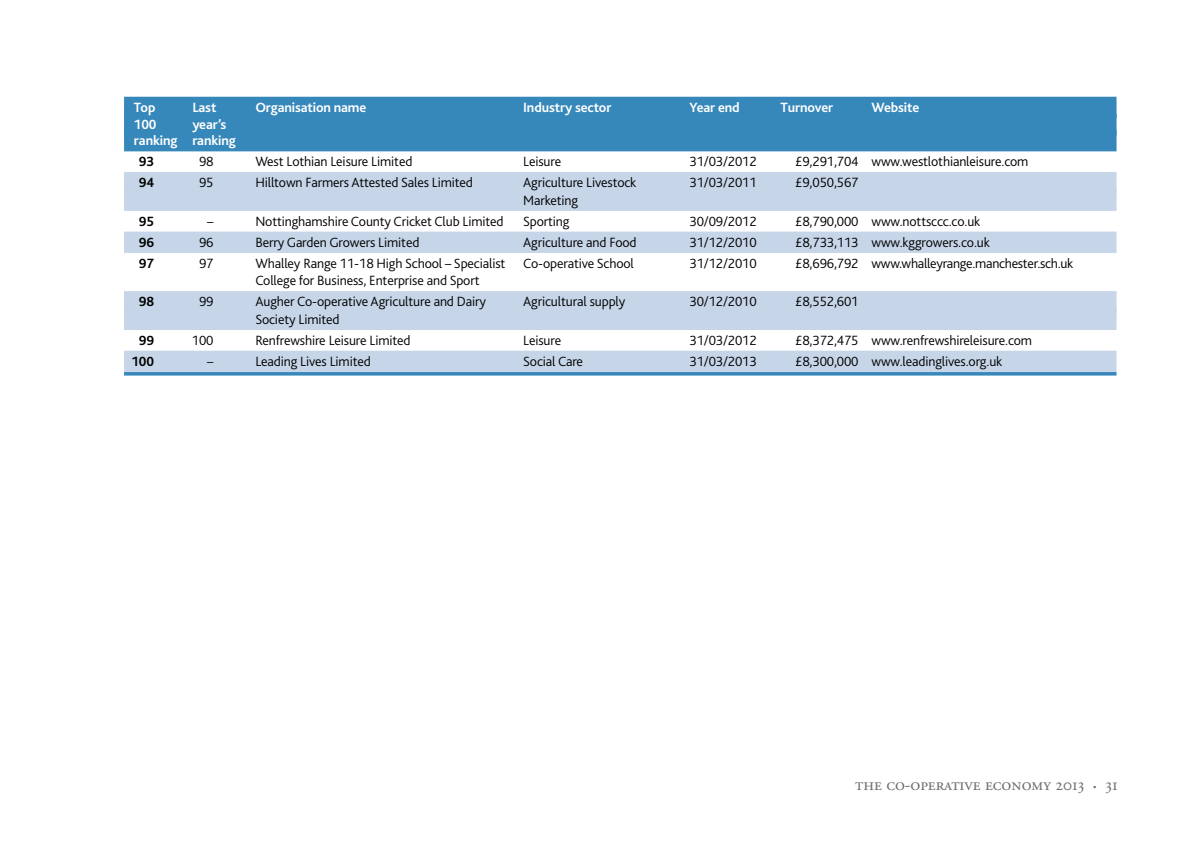
<style>
.page{position:relative;width:1191px;height:844px;background:#fff}
.page>*{position:absolute;margin:0;border:0;box-sizing:border-box;transform-origin:0 0}
.t1{font:17.5px "Adobe Garamond Regular SC";color:#6d6e71}
.t2{font:300 14px "Bliss 2";letter-spacing:-.01em;color:#000}
.t3{font:700 14px/15.8px "Bliss 2";letter-spacing:-.01em;color:#fff}
.t4{font:700 14px "Bliss 2";color:#000}
.s1{font-size:8.75px}
</style>
<div class="page">
<div style="left:124px;top:97px;width:992px;height:21px;background:#3687ba"></div>
<div style="left:124px;top:114px;width:992px;height:22px;background:#3687ba"></div>
<div style="left:124px;top:130px;width:992px;height:21px;background:#3687ba"></div>
<div style="left:124px;top:172px;width:992px;height:21px;background:#c6d5e8"></div>
<div style="left:124px;top:189px;width:992px;height:22px;background:#c6d5e8"></div>
<div style="left:124px;top:231px;width:992px;height:22px;background:#c6d5e8"></div>
<div style="left:124px;top:291px;width:992px;height:21px;background:#c6d5e8"></div>
<div style="left:124px;top:308px;width:992px;height:22px;background:#c6d5e8"></div>
<div style="left:124px;top:350px;width:992px;height:22px;background:#c6d5e8"></div>
<hr style="left:124px;top:372px;width:992px;height:3px;background:#3687ba">
<p class="t3" style="left:134px;top:99px;width:23px">Top</p>
<p class="t3" style="left:192px;top:99px;width:26px">Last</p>
<p class="t3" style="left:255px;top:99px;width:112px">Organisation name</p>
<p class="t3" style="left:523px;top:99px;width:90px">Industry sector</p>
<p class="t3" style="left:689px;top:99px;width:52px">Year end</p>
<p class="t3" style="left:780px;top:99px;width:54px">Turnover</p>
<p class="t3" style="left:871px;top:99px;width:49px">Website</p>
<p class="t3" style="left:134px;top:116px;width:24px">100</p>
<p class="t3" style="left:134px;top:116px;width:103px;text-indent:58px">year’s ranking ranking</p>
<p class="t4" style="left:139px;top:153px;width:17px">93</p>
<p class="t2" style="left:199px;top:153px;width:16px">98</p>
<p class="t2" style="left:255px;top:153px;width:159px">West Lothian Leisure Limited</p>
<p class="t2" style="left:523px;top:153px;width:39px">Leisure</p>
<p class="t2" style="left:689px;top:153px;width:69px">31/03/2012</p>
<p class="t2" style="left:795px;top:153px;width:235px">£9,291,704 www.westlothianleisure.com</p>
<p class="t4" style="left:139px;top:174px;width:17px">94</p>
<p class="t2" style="left:199px;top:174px;width:16px">95</p>
<p class="t2" style="left:255px;top:174px;width:219px">Hilltown Farmers Attested Sales Limited</p>
<p class="t2" style="left:523px;top:174px;width:115px">Agriculture Livestock</p>
<p class="t2" style="left:689px;top:174px;width:69px">31/03/2011</p>
<p class="t2" style="left:795px;top:174px;width:65px">£9,050,567</p>
<p class="t2" style="left:523px;top:191px;width:57px">Marketing</p>
<p class="t4" style="left:139px;top:212px;width:17px">95</p>
<p class="t2" style="left:207px;top:212px;width:8px">–</p>
<p class="t2" style="left:255px;top:212px;width:250px">Nottinghamshire County Cricket Club Limited</p>
<p class="t2" style="left:523px;top:212px;width:48px">Sporting</p>
<p class="t2" style="left:689px;top:212px;width:69px">30/09/2012</p>
<p class="t2" style="left:795px;top:212px;width:187px">£8,790,000 www.nottsccc.co.uk</p>
<p class="t4" style="left:139px;top:233px;width:17px">96</p>
<p class="t2" style="left:199px;top:233px;width:16px">96</p>
<p class="t2" style="left:255px;top:233px;width:166px">Berry Garden Growers Limited</p>
<p class="t2" style="left:523px;top:233px;width:115px">Agriculture and Food</p>
<p class="t2" style="left:689px;top:233px;width:69px">31/12/2010</p>
<p class="t2" style="left:795px;top:233px;width:196px">£8,733,113 www.kggrowers.co.uk</p>
<p class="t4" style="left:139px;top:254px;width:17px">97</p>
<p class="t2" style="left:199px;top:254px;width:16px">97</p>
<p class="t2" style="left:255px;top:254px;width:251px">Whalley Range 11-18 High School – Specialist</p>
<p class="t2" style="left:523px;top:254px;width:112px">Co-operative School</p>
<p class="t2" style="left:689px;top:254px;width:69px">31/12/2010</p>
<p class="t2" style="left:795px;top:254px;width:280px">£8,696,792 www.whalleyrange.manchester.sch.uk</p>
<p class="t2" style="left:255px;top:272px;width:226px">College for Business, Enterprise and Sport</p>
<p class="t4" style="left:139px;top:293px;width:17px">98</p>
<p class="t2" style="left:199px;top:293px;width:16px">99</p>
<p class="t2" style="left:255px;top:293px;width:232px">Augher Co-operative Agriculture and Dairy</p>
<p class="t2" style="left:523px;top:293px;width:104px">Agricultural supply</p>
<p class="t2" style="left:689px;top:293px;width:69px">30/12/2010</p>
<p class="t2" style="left:795px;top:293px;width:65px">£8,552,601</p>
<p class="t2" style="left:255px;top:310px;width:86px">Society Limited</p>
<p class="t4" style="left:139px;top:331px;width:17px">99</p>
<p class="t2" style="left:192px;top:331px;width:23px">100</p>
<p class="t2" style="left:255px;top:331px;width:157px">Renfrewshire Leisure Limited</p>
<p class="t2" style="left:523px;top:331px;width:39px">Leisure</p>
<p class="t2" style="left:689px;top:331px;width:69px">31/03/2012</p>
<p class="t2" style="left:795px;top:331px;width:238px">£8,372,475 www.renfrewshireleisure.com</p>
<p class="t4" style="left:131px;top:352px;width:24px">100</p>
<p class="t2" style="left:207px;top:352px;width:8px">–</p>
<p class="t2" style="left:255px;top:352px;width:117px">Leading Lives Limited</p>
<p class="t2" style="left:523px;top:352px;width:61px">Social Care</p>
<p class="t2" style="left:689px;top:352px;width:69px">31/03/2013</p>
<p class="t2" style="left:795px;top:352px;width:209px">£8,300,000 www.leadinglives.org.uk</p>
<p class="t1" style="left:855px;top:774px;width:264px">the co-operative economy 2013 <span class="s1">•</span> 31</p>
</div>
